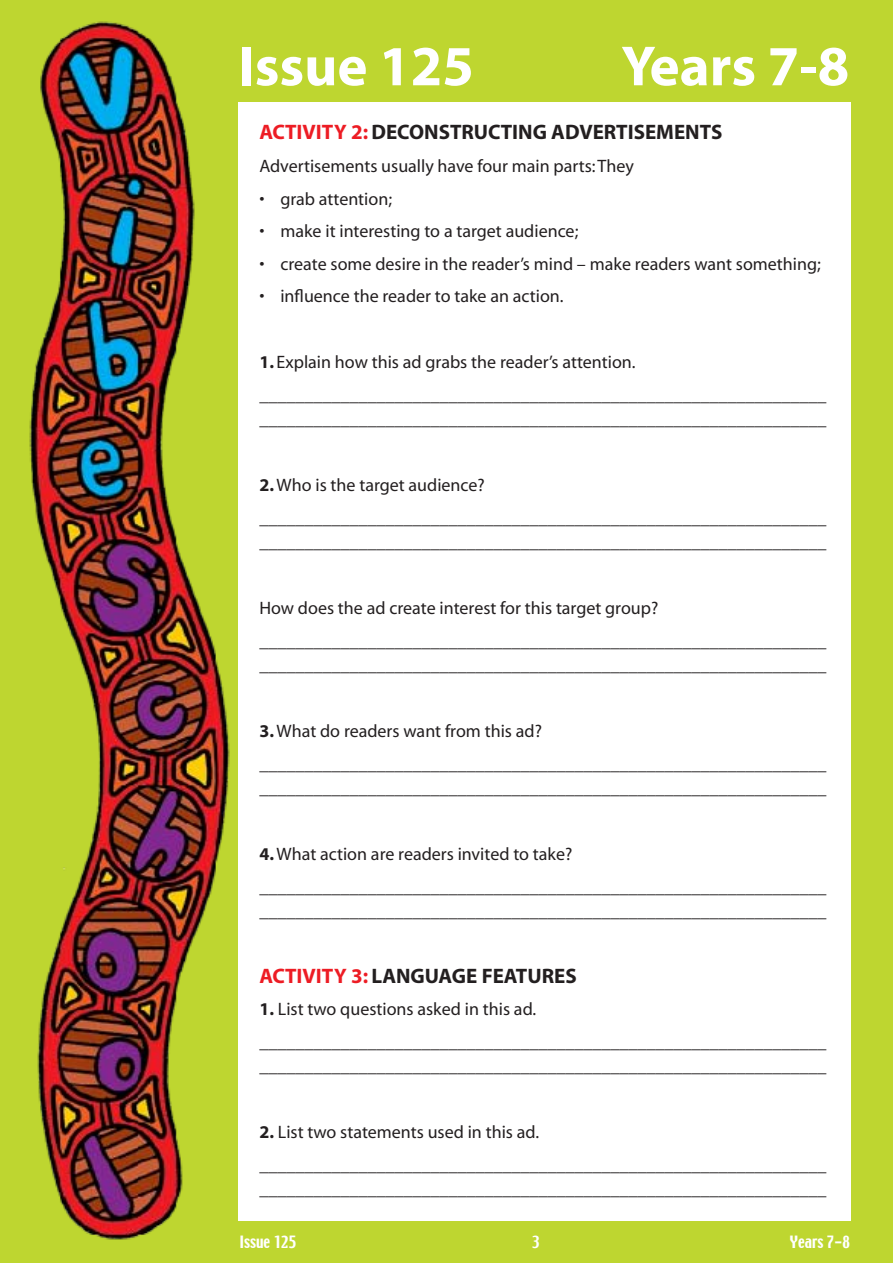
<style>
.page{position:relative;width:893px;height:1263px;background:#bed630}
.page>*{position:absolute;margin:0;border:0;box-sizing:border-box;transform-origin:0 0}
.t1{font:700 57px "Myriad";color:#fff}
.t2{font:700 21px "Myriad";color:#231f20}
.t3{font:18px/33px "Myriad";color:#231f20}
.t4{font:15px "Techno";color:#fff}
.s1{color:#ed1c24}
.s2{font-weight:700}
</style>
<div class="page">
<img style="left:29px;top:21px;width:201px;height:1219px">
<div style="left:238px;top:102px;width:612px;height:1118px;background:#fff"></div>
<h1 class="t1" style="left:239px;top:37px;width:237px">ISSUE 125</h1>
<h1 class="t1" style="left:621px;top:37px;width:229px">YEARS 7-8</h1>
<p class="t2" style="left:259px;top:121px;width:465px"><span class="s1">ACTIVITY 2:</span> DECONSTRUCTING ADVERTISEMENTS</p>
<p class="t3" style="left:259px;top:150px;width:376px">Advertisements usually have four main parts: They</p>
<p class="t3" style="left:259px;top:183px;width:134px">• grab attention;</p>
<p class="t3" style="left:259px;top:215px;width:320px">• make it interesting to a target audience;</p>
<p class="t3" style="left:259px;top:248px;width:563px">• create some desire in the reader’s mind – make readers want something;</p>
<p class="t3" style="left:259px;top:280px;width:306px">• influence the reader to take an action.</p>
<p class="t3" style="left:259px;top:346px;width:568px"><span class="s2">1.</span> Explain how this ad grabs the reader’s attention. _______________________________________________________________</p>
<p class="t3" style="left:259px;top:403px;width:568px">_______________________________________________________________</p>
<p class="t3" style="left:259px;top:469px;width:568px"><span class="s2">2.</span> Who is the target audience? _______________________________________________________________</p>
<p class="t3" style="left:259px;top:526px;width:568px">_______________________________________________________________</p>
<p class="t3" style="left:259px;top:592px;width:568px">How does the ad create interest for this target group? _______________________________________________________________</p>
<p class="t3" style="left:259px;top:649px;width:568px">_______________________________________________________________</p>
<p class="t3" style="left:259px;top:715px;width:568px"><span class="s2">3.</span> What do readers want from this ad? _______________________________________________________________</p>
<p class="t3" style="left:259px;top:772px;width:568px">_______________________________________________________________</p>
<p class="t3" style="left:259px;top:838px;width:568px"><span class="s2">4.</span> What action are readers invited to take? _______________________________________________________________</p>
<p class="t3" style="left:259px;top:895px;width:568px">_______________________________________________________________</p>
<p class="t2" style="left:259px;top:965px;width:319px"><span class="s1">ACTIVITY 3:</span> LANGUAGE FEATURES</p>
<p class="t3" style="left:259px;top:993px;width:568px"><span class="s2">1.</span> List two questions asked in this ad. _______________________________________________________________</p>
<p class="t3" style="left:259px;top:1050px;width:568px">_______________________________________________________________</p>
<p class="t3" style="left:259px;top:1116px;width:568px"><span class="s2">2.</span> List two statements used in this ad. _______________________________________________________________</p>
<p class="t3" style="left:259px;top:1173px;width:568px">_______________________________________________________________</p>
<p class="t4" style="left:240px;top:1232px;width:58px">Issue 125</p>
<p class="t4" style="left:790px;top:1232px;width:62px">Years 7-8</p>
</div>
